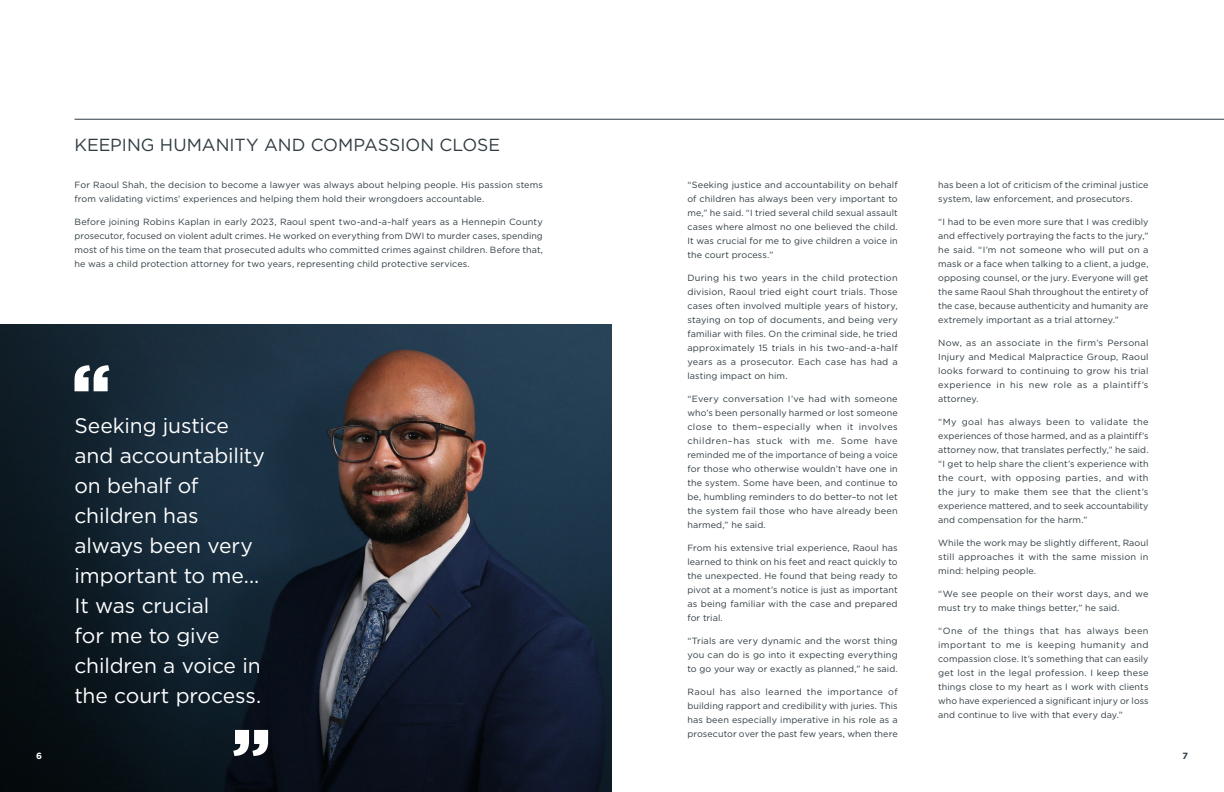
<style>
.page{position:relative;width:1224px;height:792px;background:#fff}
.page>*{position:absolute;margin:0;border:0;box-sizing:border-box;transform-origin:0 0}
.t1{font:21px/30px "Gotham";letter-spacing:-.005em;color:#fff}
.t2{font:17.5px "Gotham";color:#303c42}
.t3{font:9px/14px "Gotham";letter-spacing:.01em;color:#303c42;text-align:justify}
.t4{font:700 9px "Gotham";color:#303c42}
.t5{font:700 9px "Gotham";color:#fff}
</style>
<div class="page">
<img style="left:0;top:325px;width:612px;height:467px">
<svg style="left:75px;top:365px;width:34px;height:26px"></svg>
<svg style="left:233px;top:730px;width:35px;height:26px"></svg>
<hr style="left:75px;top:119px;width:1149px;height:1px;background:#303c42">
<h2 class="t2" style="left:75px;top:133px;width:427px">KEEPING HUMANITY AND COMPASSION CLOSE</h2>
<p class="t3" style="left:75px;top:178px;width:470px">For Raoul Shah, the decision to become a lawyer was always about helping people. His passion stems from validating victims’ experiences and helping them hold their wrongdoers accountable.</p>
<p class="t3" style="left:75px;top:215px;width:470px">Before joining Robins Kaplan in early 2023, Raoul spent two-and-a-half years as a Hennepin County prosecutor, focused on violent adult crimes. He worked on everything from DWI to murder cases, spending most of his time on the team that prosecuted adults who committed crimes against children. Before that, he was a child protection attorney for two years, representing child protective services.</p>
<p class="t5" style="left:36px;top:750px;width:7px">6</p>
<h1 class="t1" style="left:75px;top:410px;width:192px">Seeking justice and accountability on behalf of children has always been very important to me...<br>It was crucial<br>for me to give children a voice in the court process.</h1>
<p class="t3" style="left:687px;top:178px;width:212px">“Seeking justice and accountability on behalf of children has always been very important to me,” he said. “I tried several child sexual assault cases where almost no one believed the child.<br>It was crucial for me to give children a voice in the court process.”</p>
<p class="t3" style="left:687px;top:271px;width:212px">During his two years in the child protection division, Raoul tried eight court trials. Those cases often involved multiple years of history, staying on top of documents, and being very familiar with files. On the criminal side, he tried approximately 15 trials in his two-and-a-half years as a prosecutor. Each case has had a lasting impact on him.</p>
<p class="t3" style="left:687px;top:392px;width:212px">“Every conversation I’ve had with someone who’s been personally harmed or lost someone close to them–especially when it involves children–has stuck with me. Some have reminded me of the importance of being a voice for those who otherwise wouldn’t have one in the system. Some have been, and continue to be, humbling reminders to do better–to not let the system fail those who have already been harmed,” he said.</p>
<p class="t3" style="left:687px;top:541px;width:212px">From his extensive trial experience, Raoul has learned to think on his feet and react quickly to the unexpected. He found that being ready to pivot at a moment’s notice is just as important as being familiar with the case and prepared for trial.</p>
<p class="t3" style="left:687px;top:634px;width:212px">“Trials are very dynamic and the worst thing you can do is go into it expecting everything to go your way or exactly as planned,” he said.</p>
<p class="t3" style="left:687px;top:685px;width:212px">Raoul has also learned the importance of building rapport and credibility with juries. This has been especially imperative in his role as a prosecutor over the past few years, when there</p>
<p class="t3" style="left:938px;top:178px;width:212px">has been a lot of criticism of the criminal justice system, law enforcement, and prosecutors.</p>
<p class="t3" style="left:938px;top:215px;width:212px">“I had to be even more sure that I was credibly and effectively portraying the facts to the jury,” he said. “I’m not someone who will put on a mask or a face when talking to a client, a judge, opposing counsel, or the jury. Everyone will get the same Raoul Shah throughout the entirety of the case, because authenticity and humanity are extremely important as a trial attorney.”</p>
<p class="t3" style="left:938px;top:336px;width:212px">Now, as an associate in the firm’s Personal Injury and Medical Malpractice Group, Raoul looks forward to continuing to grow his trial experience in his new role as a plaintiff’s attorney.</p>
<p class="t3" style="left:938px;top:415px;width:212px">“My goal has always been to validate the experiences of those harmed, and as a plaintiff’s attorney now, that translates perfectly,” he said. “I get to help share the client’s experience with the court, with opposing parties, and with the jury to make them see that the client’s experience mattered, and to seek accountability and compensation for the harm.”</p>
<p class="t3" style="left:938px;top:536px;width:212px">While the work may be slightly different, Raoul still approaches it with the same mission in mind: helping people.</p>
<p class="t3" style="left:938px;top:587px;width:212px">“We see people on their worst days, and we must try to make things better,” he said.</p>
<p class="t3" style="left:938px;top:624px;width:212px">“One of the things that has always been important to me is keeping humanity and compassion close. It’s something that can easily get lost in the legal profession. I keep these things close to my heart as I work with clients who have experienced a significant injury or loss and continue to live with that every day.”</p>
<p class="t4" style="left:1183px;top:750px;width:7px">7</p>
</div>
